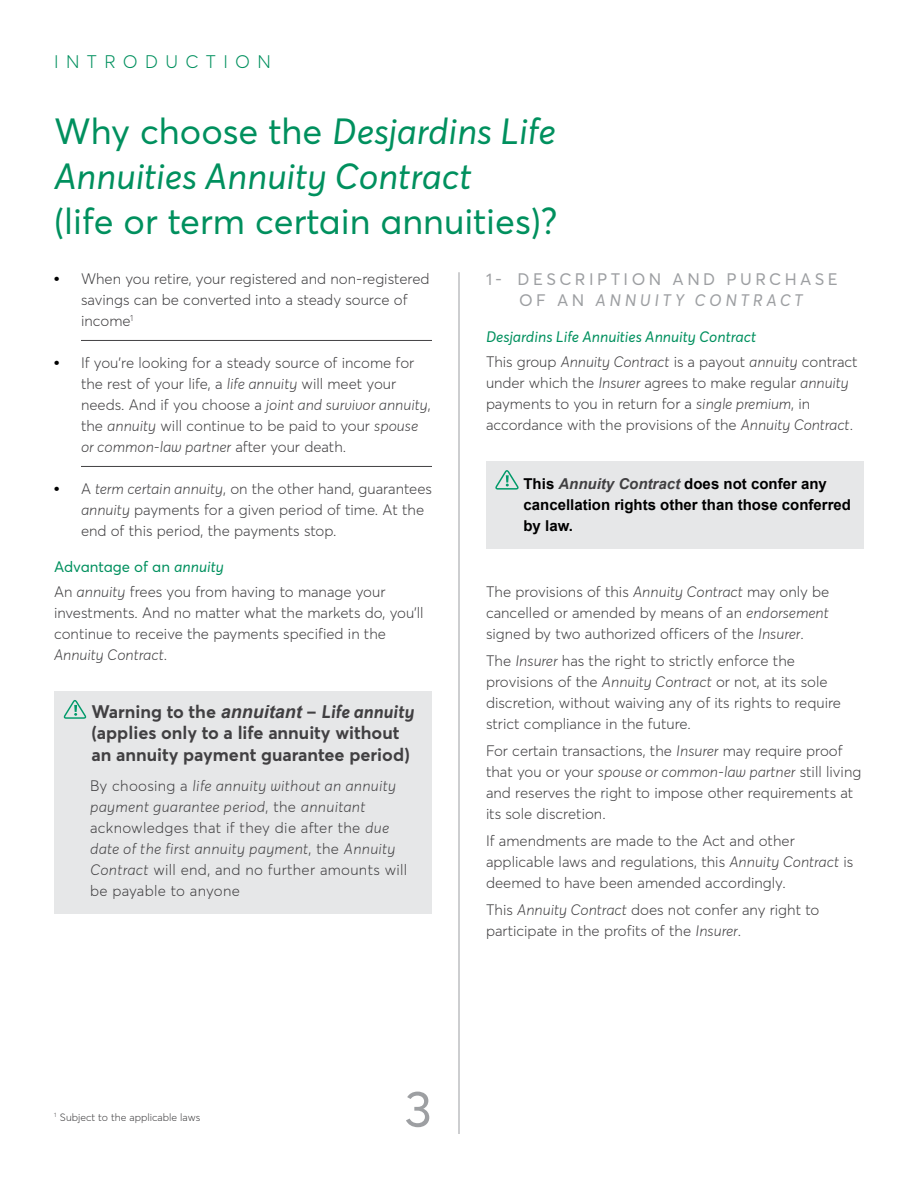
<style>
.page{position:relative;width:918px;height:1188px;background:#fff}
.page>*{position:absolute;margin:0;border:0;box-sizing:border-box;transform-origin:0 0}
.t1{font:51px "Averta";color:#9d9fa2}
.t2{font:italic 36px/45px "Averta";color:#00905e}
.t3{font:36px "Averta";color:#00905e}
.t4{font:700 18px/21.6px "Averta";color:#414042}
.t5{font:300 18px "Averta";letter-spacing:.41em;color:#00905e}
.t6{font:16.5px/21px "Averta";letter-spacing:.21em;color:#9d9fa2;text-align:center}
.t7{font:300 15px/21px "Averta";color:#414042}
.t8{font:italic 300 15px/21px "Averta";letter-spacing:.02em;color:#414042}
.t9{font:italic 15px/25.5px "Averta";color:#00905e}
.t10{font:700 15px/21px "Arial";color:#000}
.t11{font:300 10.5px "Averta";color:#414042}
.s1{font-style:normal}
.s2{font-style:italic}
.s3{font-weight:300;font-style:normal;color:#414042}
.s4{font-weight:300;color:#414042}
.s5{font-family:"Arial";font-weight:700;color:#000}
.s6{font-weight:400;color:#00905e}
.s7{font-weight:400;font-style:italic;color:#00905e}
.s8{font-style:italic;color:#414042}
.s9{font-family:"Arial";font-style:italic}
</style>
<div class="page">
<hr style="left:459px;top:272px;width:1px;height:862px;background:#9d9fa2">
<hr style="left:81px;top:340px;width:351px;height:1px;background:#414042">
<hr style="left:81px;top:466px;width:351px;height:1px;background:#414042">
<div style="left:54px;top:691px;width:378px;height:223px;background:#e6e7e8"></div>
<svg style="left:63px;top:700px;width:23px;height:19px"></svg>
<div style="left:486px;top:461px;width:378px;height:88px;background:#e6e7e8"></div>
<svg style="left:495px;top:470px;width:24px;height:20px"></svg>
<p class="t5" style="left:54px;top:50px;width:218px">INTRODUCTION</p>
<h2 class="t2" style="left:54px;top:110px;width:503px"><span class="s1">Why choose the</span> Desjardins Life<br>Annuities Annuity Contract</h2>
<h2 class="t3" style="left:54px;top:199px;width:505px">(life or term certain annuities)?</h2>
<p class="t6" style="left:486px;top:269px;width:353px">1- DESCRIPTION AND PURCHASE<br>OF AN <span class="s2">ANNUITY CONTRACT</span></p>
<p class="t9" style="left:486px;top:325px;width:373px">Desjardins Life Annuities Annuity Contract<br><span class="s3">This group</span> <span class="s4">Annuity Contract</span> <span class="s3">is a payout</span> <span class="s4">annuity</span> <span class="s3">contract</span></p>
<p class="t7" style="left:486px;top:373px;width:369px">under which the <span class="s2">Insurer</span> agrees to make regular <span class="s2">annuity </span>payments to you in return for a <span class="s2">single premium</span>, in accordance with the provisions of the <span class="s2">Annuity Contract</span>.</p>
<p class="t7" style="left:81px;top:268px;width:350px;text-indent:-27px"><span class="s5">•</span> When you retire, your registered and non-registered savings can be converted into a steady source of income<sup>1</sup></p>
<p class="t7" style="left:81px;top:352px;width:351px;text-indent:-27px"><span class="s5">•</span> If you’re looking for a steady source of income for the rest of your life, a <span class="s2">life annuity</span> will meet your needs. And if you choose a <span class="s2">joint and survivor annuity</span>, the <span class="s2">annuity</span> will continue to be paid to your <span class="s2">spouse or common-law partner</span> after your death.</p>
<p class="t7" style="left:81px;top:478px;width:352px;text-indent:-27px"><span class="s5">•</span> A <span class="s2">term certain annuity</span>, on the other hand, guarantees <span class="s2">annuity</span> payments for a given period of time. At the end of this period, the payments stop.</p>
<p class="t7" style="left:54px;top:554px;width:333px;line-height:25.5px"><span class="s6">Advantage of an</span> <span class="s7">annuity<br></span>An <span class="s2">annuity</span> frees you from having to manage your</p>
<p class="t7" style="left:54px;top:602px;width:371px">investments. And no matter what the markets do, you’ll continue to receive the payments specified in the<br><span class="s2">Annuity Contract</span>.</p>
<p class="t10" style="left:524px;top:473px;width:329px">This <span class="s8">Annuity Contract</span> does not confer any cancellation rights other than those conferred by law.</p>
<p class="t7" style="left:486px;top:581px;width:345px;text-align:justify">The provisions of this <span class="s2">Annuity Contract</span> may only be cancelled or amended by means of an <span class="s2">endorsement </span>signed by two authorized officers of the <span class="s2">Insurer</span>.</p>
<p class="t7" style="left:486px;top:650px;width:357px">The <span class="s2">Insurer</span> has the right to strictly enforce the provisions of the <span class="s2">Annuity Contract</span> or not, at its sole discretion, without waiving any of its rights to require strict compliance in the future.</p>
<p class="t7" style="left:486px;top:740px;width:377px">For certain transactions, the <span class="s2">Insurer</span> may require proof that you or your <span class="s2">spouse or common-law partner</span> still living and reserves the right to impose other requirements at its sole discretion.</p>
<p class="t7" style="left:486px;top:830px;width:369px">If amendments are made to the Act and other applicable laws and regulations, this <span class="s2">Annuity Contract</span> is deemed to have been amended accordingly.</p>
<p class="t7" style="left:486px;top:899px;width:335px">This <span class="s2">Annuity Contract</span> does not confer any right to participate in the profits of the <span class="s2">Insurer</span>.</p>
<p class="t4" style="left:92px;top:700px;width:324px">Warning to the <span class="s9">annuitant</span> – <span class="s2">Life annuity </span>(applies only to a life annuity without an annuity payment guarantee period)</p>
<p class="t8" style="left:90px;top:776px;width:319px"><span class="s1">By choosing a</span> life annuity without an annuity payment guarantee period<span class="s1">, the</span> annuitant <span class="s1">acknowledges that if they die after the</span> due date of the first annuity payment<span class="s1">, the</span> Annuity Contract <span class="s1">will end, and no further amounts will be payable to anyone</span></p>
<p class="t11" style="left:54px;top:1110px;width:148px"><sup>1</sup> Subject to the applicable laws</p>
<h1 class="t1" style="left:405px;top:1077px;width:29px">3</h1>
</div>
